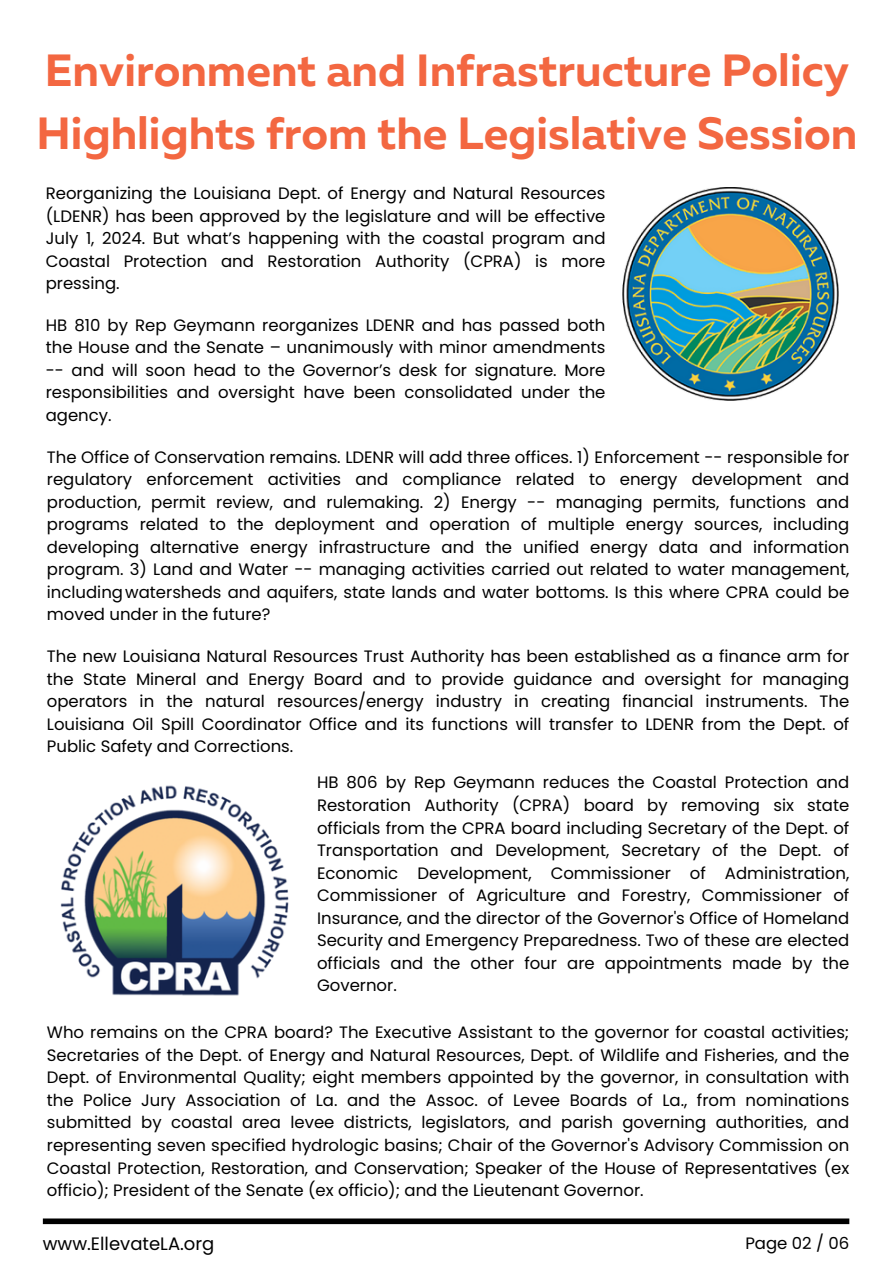
<style>
.page{position:relative;width:894px;height:1264px;background:#fff}
.page>*{position:absolute;margin:0;border:0;box-sizing:border-box;transform-origin:0 0}
.t1{font:700 45px/63px "Muller";color:#f36741}
.t2{font:18px "Poppins";color:#000}
.t3{font:16.5px/22.5px "Poppins";color:#000;text-align:justify}
</style>
<div class="page">
<div style="left:43px;top:1218px;width:806px;height:6px;background:#000"></div>
<img style="left:622px;top:187px;width:217px;height:214px">
<img style="left:60px;top:785px;width:228px;height:211px">
<p class="t1" style="left:37px;top:42px;width:822px">Environment and Infrastructure Policy<br>Highlights from the Legislative Session</p>
<p class="t3" style="left:46px;top:182px;width:561px">Reorganizing the Louisiana Dept. of Energy and Natural Resources (LDENR) has been approved by the legislature and will be effective July 1, 2024. But what’s happening with the coastal program and Coastal Protection and Restoration Authority (CPRA) is more pressing.</p>
<p class="t3" style="left:46px;top:314px;width:561px">HB 810 by Rep Geymann reorganizes LDENR and has passed both the House and the Senate – unanimously with minor amendments -- and will soon head to the Governor’s desk for signature. More responsibilities and oversight have been consolidated under the agency.</p>
<p class="t3" style="left:47px;top:445px;width:803px">The Office of Conservation remains. LDENR will add three offices. 1) Enforcement -- responsible for regulatory enforcement activities and compliance related to energy development and production, permit review, and rulemaking. 2) Energy -- managing permits, functions and programs related to the deployment and operation of multiple energy sources, including developing alternative energy infrastructure and the unified energy data and information program. 3) Land and Water -- managing activities carried out related to water management, includingwatersheds and aquifers, state lands and water bottoms. Is this where CPRA could be moved under in the future?</p>
<p class="t3" style="left:47px;top:645px;width:803px">The new Louisiana Natural Resources Trust Authority has been established as a finance arm for the State Mineral and Energy Board and to provide guidance and oversight for managing operators in the natural resources/energy industry in creating financial instruments. The Louisiana Oil Spill Coordinator Office and its functions will transfer to LDENR from the Dept. of Public Safety and Corrections.</p>
<p class="t3" style="left:317px;top:771px;width:533px">HB 806 by Rep Geymann reduces the Coastal Protection and Restoration Authority (CPRA) board by removing six state officials from the CPRA board including Secretary of the Dept. of Transportation and Development, Secretary of the Dept. of Economic Development, Commissioner of Administration, Commissioner of Agriculture and Forestry, Commissioner of Insurance, and the director of the Governor's Office of Homeland Security and Emergency Preparedness. Two of these are elected officials and the other four are appointments made by the Governor.</p>
<p class="t3" style="left:47px;top:1021px;width:803px">Who remains on the CPRA board? The Executive Assistant to the governor for coastal activities; Secretaries of the Dept. of Energy and Natural Resources, Dept. of Wildlife and Fisheries, and the Dept. of Environmental Quality; eight members appointed by the governor, in consultation with the Police Jury Association of La. and the Assoc. of Levee Boards of La., from nominations submitted by coastal area levee districts, legislators, and parish governing authorities, and representing seven specified hydrologic basins; Chair of the Governor's Advisory Commission on Coastal Protection, Restoration, and Conservation; Speaker of the House of Representatives (ex officio); President of the Senate (ex officio); and the Lieutenant Governor.</p>
<p class="t2" style="left:43px;top:1231px;width:173px">www.EllevateLA.org</p>
<p class="t3" style="left:745px;top:1232px;width:105px">Page 02 / 06</p>
</div>
